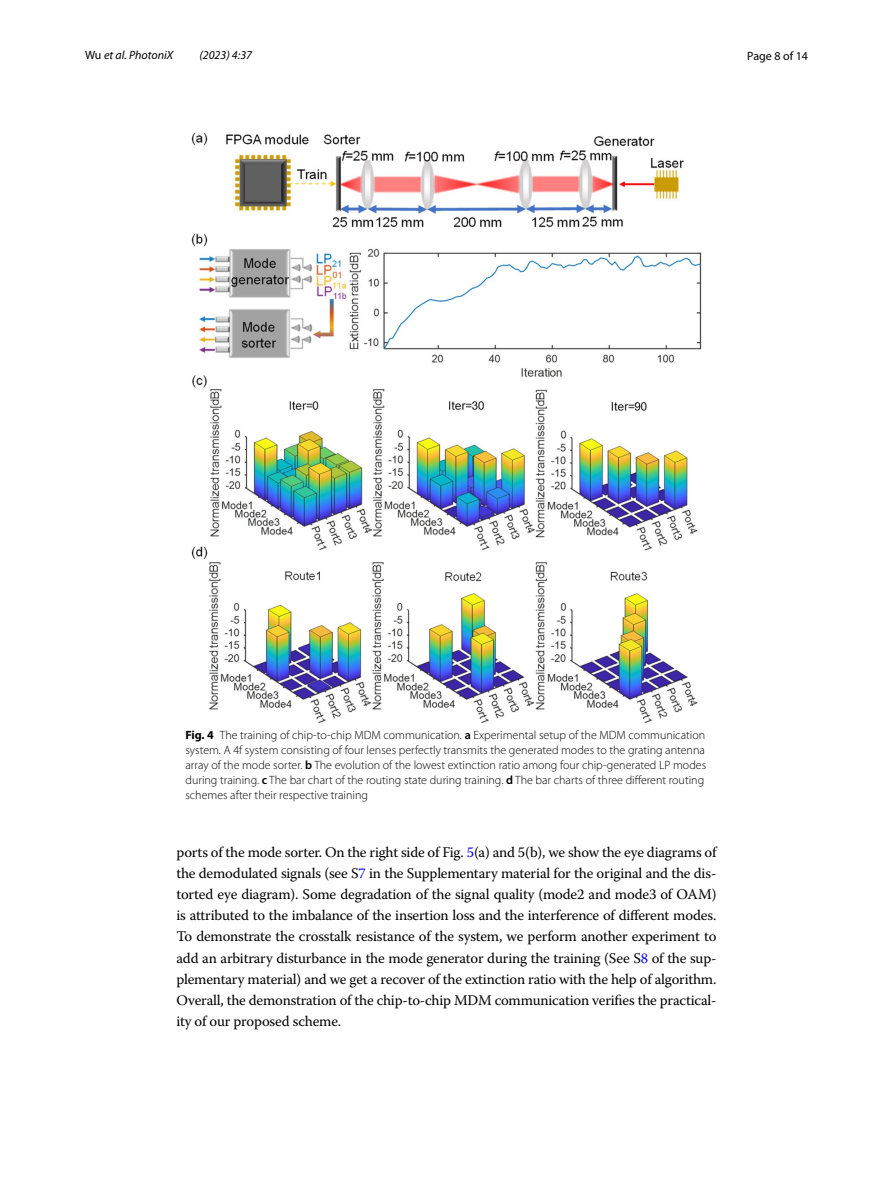
<style>
.page{position:relative;width:893px;height:1187px;background:#fff}
.page>*{position:absolute;margin:0;border:0;box-sizing:border-box;transform-origin:0 0}
.t1{font:14.7px/21.1px "Warnock Pro";letter-spacing:-.015em;color:#000;text-align:justify}
.t2{font:300 12px/15px "Myriad Pro";color:#000}
.t3{font:italic 12px "Myriad Pro";color:#000}
.t4{font:12px "Myriad Pro";color:#000}
.s1{font-style:normal}
.s2{font-weight:700}
.s3{font-weight:600}
.s4{color:#00f}
</style>
<div class="page">
<img style="left:191px;top:133px;width:511px;height:590px">
<p class="t3" style="left:85px;top:48px;width:90px"><span class="s1">Wu</span> et al. PhotoniX</p>
<p class="t3" style="left:199px;top:48px;width:54px">(2023) 4:37</p>
<p class="t4" style="left:747px;top:48px;width:62px">Page 8 of 14</p>
<p class="t2" style="left:185px;top:727px;width:522px"><span class="s2">Fig. 4</span> The training of chip-to-chip MDM communication. <span class="s3">a</span> Experimental setup of the MDM communication system. A 4f system consisting of four lenses perfectly transmits the generated modes to the grating antenna array of the mode sorter. <span class="s3">b</span> The evolution of the lowest extinction ratio among four chip-generated LP modes during training. <span class="s3">c</span> The bar chart of the routing state during training. <span class="s3">d</span> The bar charts of three different routing schemes after their respective training</p>
<p class="t1" style="left:176px;top:840px;width:542px">ports of the mode sorter. On the right side of Fig. <span class="s4">5</span>(a) and 5(b), we show the eye diagrams of the demodulated signals (see S<span class="s4">7</span> in the Supplementary material for the original and the dis&shy;torted eye diagram). Some degradation of the signal quality (mode2 and mode3 of OAM) is attributed to the imbalance of the insertion loss and the interference of different modes.<br>To demonstrate the crosstalk resistance of the system, we perform another experiment to add an arbitrary disturbance in the mode generator during the training (See S<span class="s4">8</span> of the sup&shy;plementary material) and we get a recover of the extinction ratio with the help of algorithm.<br>Overall, the demonstration of the chip-to-chip MDM communication verifies the practical&shy;ity of our proposed scheme.</p>
</div>
